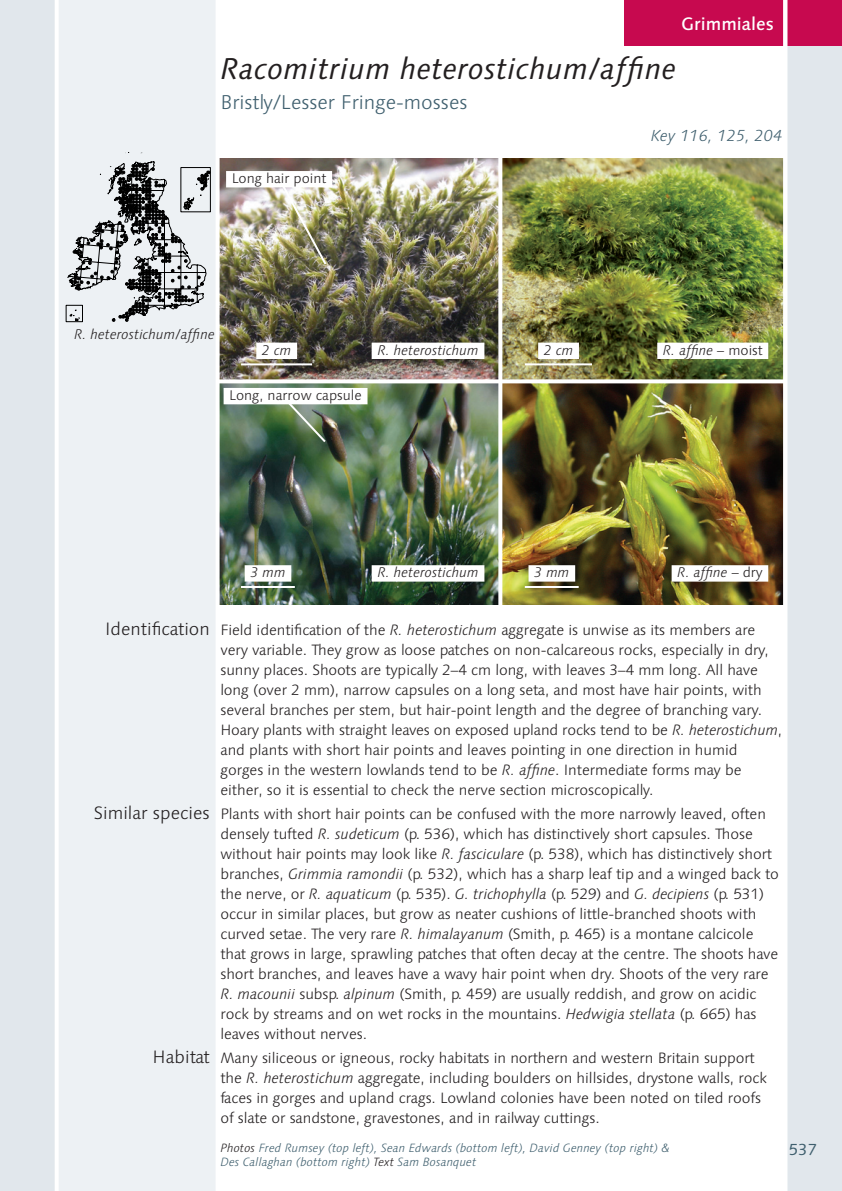
<style>
.page{position:relative;width:842px;height:1191px;background:#fff}
.page>*{position:absolute;margin:0;border:0;box-sizing:border-box;transform-origin:0 0}
.Title_1_Moss_Species{font:italic 30px "Linotype Syntax";letter-spacing:.01em;color:#231f20}
.Title_3_Moss_English{font:300 20px "Linotype Syntax";color:#3f5f6e}
.Text_Subheads_Right{font:300 18px "Linotype Syntax";color:#231f20}
.Title_4_Order_Name{font:500 18px "Linotype Syntax";color:#fff}
.Title_3_Moss_English-2{font:italic 300 16px "Linotype Syntax";color:#3f5f6e}
.t1{font:16px "Linotype Syntax";color:#3f5f6e}
.Text_Body{font:300 15px/20px "Linotype Syntax";letter-spacing:-.005em;color:#231f20}
.Photo_Scale_Bar_With{font:italic 300 14px "Linotype Syntax";color:#231f20}
.Photo_Annotation_Wit{font:300 14px "Linotype Syntax";color:#231f20}
.Drawing_Scale_Bar{font:italic 300 14px "Linotype Syntax";color:#231f20}
.Text_Credits{font:italic 300 12px/14px "Linotype Syntax";color:#3f5f6e}
.s1{font-style:normal}
.s2{font-style:italic}
.s3{color:#231f20}
</style>
<div class="page">
<img style="left:220px;top:159px;width:563px;height:445px">
<hr style="left:241px;top:586px;width:54px;height:2px;background:#fff">
<div style="left:245px;top:565px;width:46px;height:16px;background:#fff"></div>
<div style="left:372px;top:565px;width:112px;height:16px;background:#fff"></div>
<hr style="left:241px;top:363px;width:71px;height:2px;background:#fff">
<div style="left:256px;top:342px;width:41px;height:17px;background:#fff"></div>
<div style="left:372px;top:342px;width:112px;height:17px;background:#fff"></div>
<hr style="left:525px;top:586px;width:54px;height:2px;background:#fff">
<hr style="left:525px;top:363px;width:67px;height:2px;background:#fff">
<div style="left:528px;top:565px;width:47px;height:16px;background:#fff"></div>
<div style="left:538px;top:342px;width:41px;height:17px;background:#fff"></div>
<div style="left:672px;top:565px;width:96px;height:16px;background:#fff"></div>
<div style="left:657px;top:342px;width:111px;height:17px;background:#fff"></div>
<svg style="left:498px;top:158px;width:4px;height:447px"></svg>
<svg style="left:220px;top:379px;width:563px;height:4px"></svg>
<img style="left:275px;top:187px;width:53px;height:80px">
<div style="left:226px;top:171px;width:106px;height:16px;background:#fff"></div>
<svg style="left:284px;top:404px;width:44px;height:40px;background:#657b5e"></svg>
<div style="left:224px;top:388px;width:143px;height:16px;background:#fff"></div>
<div style="left:785px;top:0;width:57px;height:1191px;background:#e1e7ec"></div>
<div style="left:624px;top:0;width:218px;height:45px;background:#c7094f"></div>
<div style="left:0;top:0;width:218px;height:1191px;background:#edf1f4"></div>
<svg style="left:66px;top:152px;width:144px;height:170px"></svg>
<div style="left:0;top:0;width:57px;height:1191px;background:#e1e7ec"></div>
<hr style="left:55px;top:0;width:4px;height:1191px;background:#fff">
<hr style="left:216px;top:0;width:4px;height:1191px;background:#fff">
<hr style="left:783px;top:0;width:4px;height:1191px;background:#fff">
<p class="Title_4_Order_Name" style="left:681px;top:13px;width:94px">Grimmiales</p>
<p class="Title_1_Moss_Species" style="left:220px;top:51px;width:457px">Racomitrium heterostichum<span class="s1">/</span>affine</p>
<p class="Title_3_Moss_English" style="left:220px;top:90px;width:249px">Bristly/Lesser Fringe-mosses</p>
<p class="Title_3_Moss_English-2" style="left:651px;top:126px;width:133px">Key 116, 125, 204</p>
<p class="Photo_Annotation_Wit" style="left:232px;top:170px;width:96px">Long hair point</p>
<p class="Drawing_Scale_Bar" style="left:74px;top:326px;width:142px">R. heterostichum<span class="s1">/</span>affine</p>
<p class="Photo_Scale_Bar_With" style="left:262px;top:342px;width:31px">2 cm</p>
<p class="Photo_Scale_Bar_With" style="left:377px;top:342px;width:103px">R. heterostichum</p>
<p class="Photo_Annotation_Wit" style="left:229px;top:387px;width:134px">Long, narrow capsule</p>
<p class="Photo_Scale_Bar_With" style="left:544px;top:342px;width:31px">2 cm</p>
<p class="Photo_Scale_Bar_With" style="left:663px;top:342px;width:101px">R. affine <span class="s1">– moist</span></p>
<p class="Photo_Scale_Bar_With" style="left:250px;top:564px;width:37px">3 mm</p>
<p class="Photo_Scale_Bar_With" style="left:377px;top:564px;width:103px">R. heterostichum</p>
<p class="Photo_Scale_Bar_With" style="left:534px;top:564px;width:37px">3 mm</p>
<p class="Photo_Scale_Bar_With" style="left:677px;top:564px;width:87px">R. affine <span class="s1">– dry</span></p>
<p class="Text_Subheads_Right" style="left:105px;top:618px;width:106px">Identification</p>
<p class="Text_Subheads_Right" style="left:94px;top:802px;width:117px">Similar species</p>
<p class="Text_Subheads_Right" style="left:153px;top:1046px;width:59px">Habitat</p>
<p class="Text_Body" style="left:220px;top:620px;width:563px">Field identification of the <span class="s2">R. heterostichum</span> aggregate is unwise as its members are very variable. They grow as loose patches on non-calcareous rocks, especially in dry, sunny places. Shoots are typically 2–4 cm long, with leaves 3–4 mm long. All have long (over 2 mm), narrow capsules on a long seta, and most have hair points, with several branches per stem, but hair-point length and the degree of branching vary.<br>Hoary plants with straight leaves on exposed upland rocks tend to be <span class="s2">R. heterostichum</span>, and plants with short hair points and leaves pointing in one direction in humid gorges in the western lowlands tend to be <span class="s2">R. affine</span>. Intermediate forms may be either, so it is essential to check the nerve section microscopically.</p>
<p class="Text_Body" style="left:220px;top:804px;width:560px">Plants with short hair points can be confused with the more narrowly leaved, often densely tufted <span class="s2">R. sudeticum</span> (p. 536), which has distinctively short capsules. Those without hair points may look like <span class="s2">R. fasciculare</span> (p. 538), which has distinctively short branches, <span class="s2">Grimmia ramondii</span> (p. 532), which has a sharp leaf tip and a winged back to the nerve, or <span class="s2">R. aquaticum</span> (p. 535). <span class="s2">G. trichophylla</span> (p. 529) and <span class="s2">G. decipiens</span> (p. 531) occur in similar places, but grow as neater cushions of little-branched shoots with curved setae. The very rare <span class="s2">R. himalayanum</span> (Smith, p. 465) is a montane calcicole that grows in large, sprawling patches that often decay at the centre. The shoots have short branches, and leaves have a wavy hair point when dry. Shoots of the very rare <span class="s2">R. macounii</span> subsp. <span class="s2">alpinum</span> (Smith, p. 459) are usually reddish, and grow on acidic rock by streams and on wet rocks in the mountains. <span class="s2">Hedwigia stellata</span> (p. 665) has leaves without nerves.</p>
<p class="Text_Body" style="left:220px;top:1048px;width:548px">Many siliceous or igneous, rocky habitats in northern and western Britain support the <span class="s2">R. heterostichum</span> aggregate, including boulders on hillsides, drystone walls, rock faces in gorges and upland crags. Lowland colonies have been noted on tiled roofs of slate or sandstone, gravestones, and in railway cuttings.</p>
<p class="Text_Credits" style="left:220px;top:1140px;width:451px"><span class="s3">Photos</span> Fred Rumsey (top left), Sean Edwards (bottom left), David Genney (top right) &amp;<br>Des Callaghan (bottom right) <span class="s3">Text</span> Sam Bosanquet</p>
<p class="t1" style="left:789px;top:1139px;width:30px">537</p>
</div>
